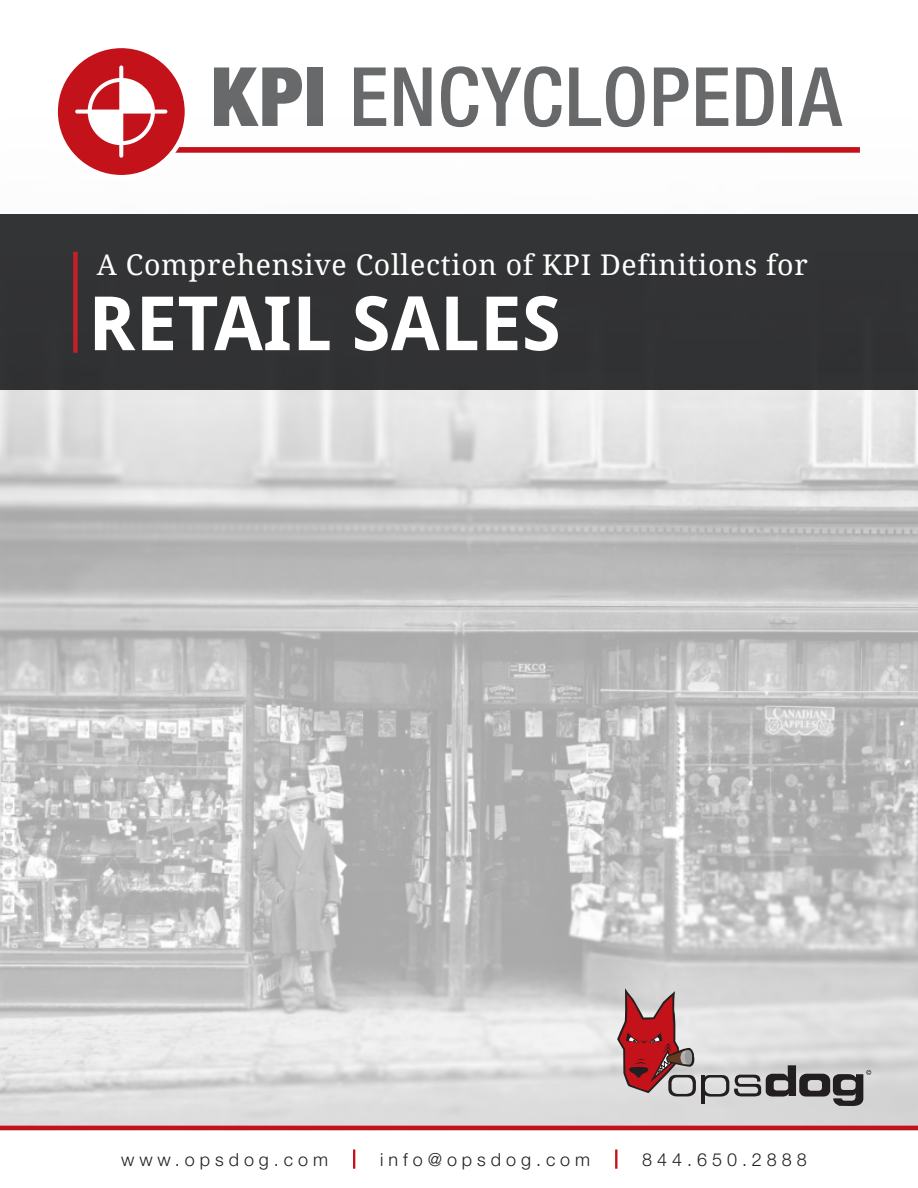
<style>
.page{position:relative;width:918px;height:1188px;background:#fff}
.page>*{position:absolute;margin:0;border:0;box-sizing:border-box;transform-origin:0 0}
.t1{font:500 condensed 81.9px "Helvetica Neue LT Pro";letter-spacing:.015em;color:#57585a}
.t2{font:700 75px "Droid Sans";color:#fff}
.t3{font:28.5px "Droid Serif";letter-spacing:.025em;color:#fff}
.t4{font:300 18px "Helvetica Neue LT Pro";letter-spacing:.275em;color:#231f20}
.s1{font-weight:900}
</style>
<div class="page">
<img style="left:0;top:390px;width:918px;height:736px">
<hr style="left:0;top:1126px;width:918px;height:4px;background:#c4121a">
<svg style="left:617px;top:988px;width:79px;height:109px;background:#b57578"></svg>
<svg style="left:702px;top:1065px;width:169px;height:41px;background:#999898"></svg>
<hr style="left:353px;top:1149px;width:2px;height:20px;background:#c4121a">
<hr style="left:615px;top:1149px;width:2px;height:20px;background:#c4121a">
<div style="left:136px;top:147px;width:724px;height:6px;background:#c4121a"></div>
<svg style="left:56px;top:46px;width:131px;height:131px;background:#cb2e35"></svg>
<div style="left:53px;top:44px;width:136px;height:136px;border:5px solid #fff;border-radius:50%"></div>
<div style="left:0;top:214px;width:918px;height:176px;background:#323334"></div>
<div style="left:73px;top:252px;width:5px;height:101px;background:#c52026"></div>
<svg style="left:75px;top:65px;width:92px;height:93px"></svg>
<h1 class="t1" style="left:211px;top:48px;width:632px"><span class="s1">KPI</span> ENCYCLOPEDIA</h1>
<p class="t3" style="left:97px;top:245px;width:713px">A Comprehensive Collection of KPI Definitions for</p>
<h2 class="t2" style="left:88px;top:270px;width:474px">RETAIL SALES</h2>
<p class="t4" style="left:121px;top:1148px;width:209px">www.opsdog.com</p>
<p class="t4" style="left:380px;top:1148px;width:212px">info@opsdog.com</p>
<p class="t4" style="left:642px;top:1148px;width:166px">844.650.2888</p>
</div>
